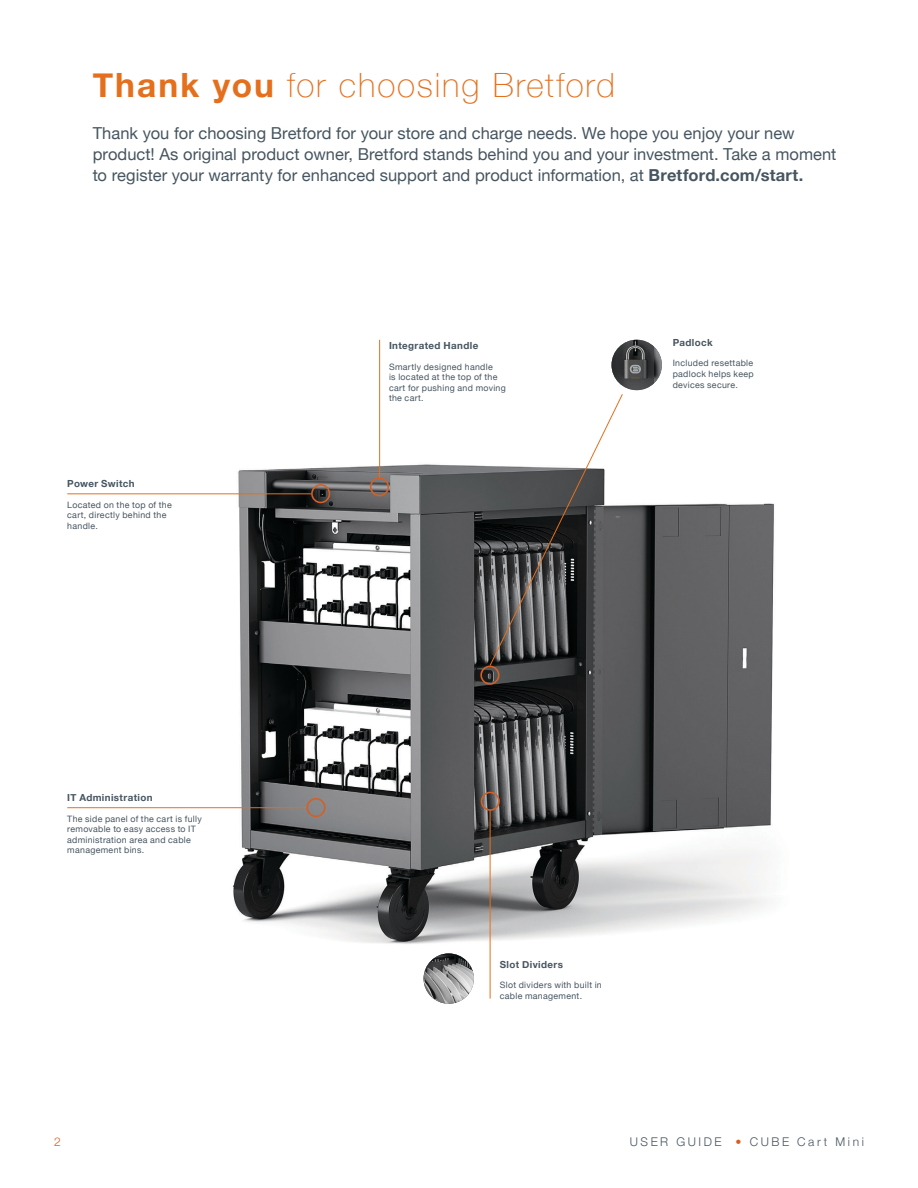
<style>
.page{position:relative;width:918px;height:1188px;background:#fff}
.page>*{position:absolute;margin:0;border:0;box-sizing:border-box;transform-origin:0 0}
.t1{font:100 33.45px "Helvetica Neue";letter-spacing:.055em;color:#e4701e}
.t2{font:16.5px/21px "Helvetica Neue";letter-spacing:.005em;color:#465560}
.t3{font:300 12px "Helvetica Neue";letter-spacing:.215em;color:#465560}
.t4{font:300 12px "Helvetica Neue";color:#d26027}
.t5{font:700 9.75px "Helvetica Neue";letter-spacing:.04em;color:#465560}
.t6{font:8.85px/10.5px "Helvetica Neue";letter-spacing:.035em;color:#465560}
.s1{font-weight:700}
.s2{color:#d26027}
</style>
<div class="page">
<img style="left:93px;top:396px;width:682px;height:608px">
<svg style="left:311px;top:484px;width:19px;height:19px"></svg>
<hr style="left:67px;top:494px;width:244px;height:1px;background:#e4701e">
<svg style="left:306px;top:798px;width:20px;height:19px"></svg>
<hr style="left:67px;top:807px;width:239px;height:1px;background:#e4701e">
<svg style="left:370px;top:477px;width:19px;height:19px"></svg>
<hr style="left:379px;top:340px;width:1px;height:138px;background:#e4701e">
<svg style="left:481px;top:792px;width:19px;height:19px"></svg>
<hr style="left:490px;top:810px;width:1px;height:189px;background:#e4701e">
<img style="left:424px;top:953px;width:50px;height:51px;border-radius:25px">
<img style="left:612px;top:340px;width:50px;height:50px;border-radius:25px">
<svg style="left:480px;top:394px;width:143px;height:291px"></svg>
<h1 class="t1" style="left:93px;top:60px;width:524px"><span class="s1">Thank you</span> for choosing Bretford</h1>
<p class="t2" style="left:93px;top:123px;width:745px">Thank you for choosing Bretford for your store and charge needs. We hope you enjoy your new product! As original product owner, Bretford stands behind you and your investment. Take a moment to register your warranty for enhanced support and product information, at <span class="s1">Bretford.com/start.</span></p>
<p class="t5" style="left:67px;top:476px;width:69px">Power Switch</p>
<p class="t6" style="left:67px;top:500px;width:106px">Located on the top of the cart, directly behind the handle.</p>
<p class="t5" style="left:67px;top:790px;width:87px">IT Administration</p>
<p class="t6" style="left:67px;top:814px;width:136px">The side panel of the cart is fully removable to easy access to IT administration area and cable management bins.</p>
<p class="t5" style="left:389px;top:338px;width:91px">Integrated Handle</p>
<p class="t6" style="left:389px;top:362px;width:118px">Smartly designed handle<br>is located at the top of the cart for pushing and moving the cart.</p>
<p class="t5" style="left:673px;top:335px;width:41px">Padlock</p>
<p class="t6" style="left:673px;top:359px;width:82px;text-align:justify">Included resettable padlock helps keep devices secure.</p>
<p class="t5" style="left:500px;top:957px;width:65px">Slot Dividers</p>
<p class="t6" style="left:500px;top:980px;width:104px">Slot dividers with built in cable management.</p>
<h3 class="t4" style="left:54px;top:1132px;width:8px">2</h3>
<h3 class="t3" style="left:630px;top:1132px;width:236px">USER GUIDE <span class="s2">•</span> CUBE Cart Mini</h3>
</div>
